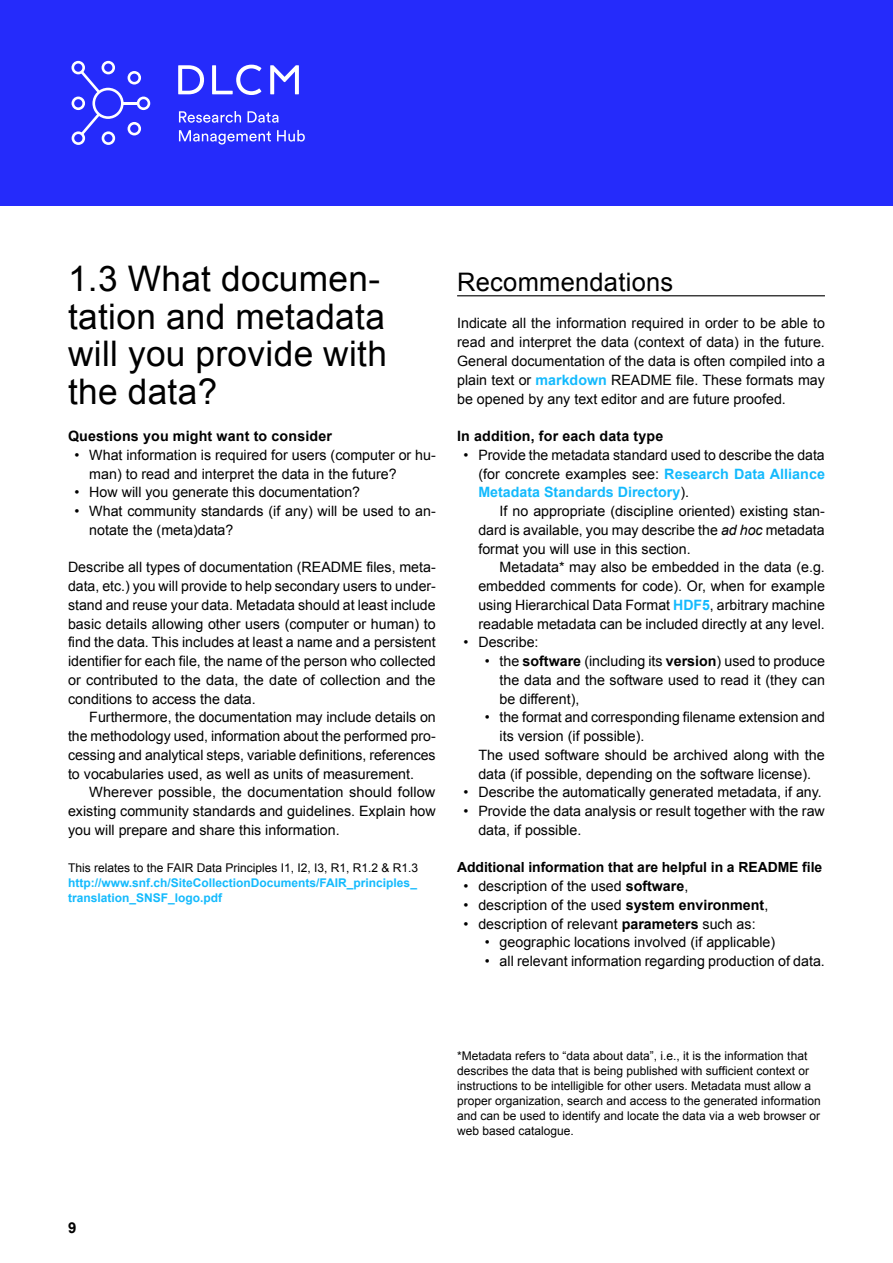
<style>
.page{position:relative;width:893px;height:1263px;background:#fff}
.page>*{position:absolute;margin:0;border:0;box-sizing:border-box;transform-origin:0 0}
.t1{font:35.25px/37.5px "Arial";letter-spacing:.01em;color:#000}
.t2{font:25.5px "Arial";letter-spacing:.01em;color:#000}
.t3{font:700 15px "Arial";color:#000}
.t4{font:14.25px/18.8px "Arial";color:#000;text-align:justify}
.t5{font:700 14.25px "Arial";letter-spacing:.01em;color:#000}
.t6{font:700 13.95px "Arial";letter-spacing:-.005em;color:#000}
.t7{font:12px/15px "Arial";color:#000}
.t8{font:700 12px/15px "Arial";color:#14bafd}
.s1{font-weight:700;color:#14bafd}
.s2{font-style:italic}
.s3{font-weight:700}
</style>
<div class="page">
<div style="left:0;top:0;width:893px;height:206px;background:#252bfb"></div>
<svg style="left:71px;top:61px;width:79px;height:84px"></svg>
<svg style="left:179px;top:111px;width:62px;height:12px"></svg>
<svg style="left:248px;top:111px;width:31px;height:12px"></svg>
<svg style="left:179px;top:130px;width:92px;height:15px"></svg>
<svg style="left:277px;top:130px;width:28px;height:12px"></svg>
<svg style="left:178px;top:65px;width:26px;height:29px"></svg>
<svg style="left:212px;top:65px;width:49px;height:30px"></svg>
<svg style="left:270px;top:65px;width:29px;height:29px"></svg>
<hr style="left:457px;top:295px;width:368px;height:1px;background:#000">
<h1 class="t1" style="left:68px;top:260px;width:320px">1.3 What documen&shy;tation and metadata will you provide with the data?</h1>
<p class="t5" style="left:68px;top:427px;width:265px">Questions you might want to consider</p>
<p class="t4" style="left:89px;top:445px;width:348px;text-indent:-15px">• What information is required for users (computer or hu&shy;man) to read and interpret the data in the future?</p>
<p class="t4" style="left:74px;top:483px;width:287px">• How will you generate this documentation?</p>
<p class="t4" style="left:89px;top:502px;width:348px;text-indent:-15px">• What community standards (if any) will be used to an&shy;notate the (meta)data?</p>
<p class="t4" style="left:68px;top:558px;width:369px">Describe all types of documentation (README files, meta&shy;data, etc.) you will provide to help secondary users to under&shy;stand and reuse your data. Metadata should at least include basic details allowing other users (computer or human) to find the data. This includes at least a name and a persistent identifier for each file, the name of the person who collected or contributed to the data, the date of collection and the conditions to access the data.</p>
<p class="t4" style="left:68px;top:708px;width:369px;text-indent:21px">Furthermore, the documentation may include details on the methodology used, information about the performed pro&shy;cessing and analytical steps, variable definitions, references to vocabularies used, as well as units of measurement.</p>
<p class="t4" style="left:68px;top:783px;width:369px;text-indent:21px">Wherever possible, the documentation should follow existing community standards and guidelines. Explain how you will prepare and share this information.</p>
<p class="t7" style="left:68px;top:861px;width:352px">This relates to the FAIR Data Principles I1, I2, I3, R1, R1.2 &amp; R1.3</p>
<p class="t8" style="left:68px;top:876px;width:350px">http://www.snf.ch/SiteCollectionDocuments/FAIR_principles_ translation_SNSF_logo.pdf</p>
<h2 class="t2" style="left:457px;top:265px;width:218px">Recommendations</h2>
<p class="t4" style="left:457px;top:314px;width:369px">Indicate all the information required in order to be able to read and interpret the data (context of data) in the future.<br>General documentation of the data is often compiled into a plain text or <span class="s1">markdown</span> README file. These formats may be opened by any text editor and are future proofed.</p>
<p class="t5" style="left:457px;top:427px;width:208px">In addition, for each data type</p>
<p class="t4" style="left:478px;top:445px;width:348px;text-indent:-15px">• Provide the metadata standard used to describe the data (for concrete examples see: <span class="s1">Research Data Alliance Metadata Standards Directory</span>).</p>
<p class="t4" style="left:478px;top:502px;width:348px;text-indent:21px">If no appropriate (discipline oriented) existing stan&shy;dard is available, you may describe the <span class="s2">ad hoc</span> metadata format you will use in this section.</p>
<p class="t4" style="left:478px;top:558px;width:348px;text-indent:21px">Metadata* may also be embedded in the data (e.g. embedded comments for code). Or, when for example using Hierarchical Data Format <span class="s1">HDF5</span>, arbitrary machine readable metadata can be included directly at any level.</p>
<p class="t4" style="left:463px;top:633px;width:77px">• Describe:</p>
<p class="t4" style="left:500px;top:652px;width:327px;text-indent:-15px">• the <span class="s3">software</span> (including its <span class="s3">version</span>) used to produce the data and the software used to read it (they can be different),</p>
<p class="t4" style="left:485px;top:708px;width:342px">• the format and corresponding filename extension and</p>
<p class="t4" style="left:500px;top:727px;width:146px">its version (if possible).</p>
<p class="t4" style="left:478px;top:745px;width:348px">The used software should be archived along with the</p>
<p class="t4" style="left:478px;top:764px;width:334px">data (if possible, depending on the software license).</p>
<p class="t4" style="left:463px;top:783px;width:360px">• Describe the automatically generated metadata, if any.</p>
<p class="t4" style="left:478px;top:802px;width:348px;text-indent:-15px">• Provide the data analysis or result together with the raw data, if possible.</p>
<p class="t6" style="left:457px;top:858px;width:367px">Additional information that are helpful in a README file</p>
<p class="t4" style="left:463px;top:877px;width:226px">• description of the used <span class="s3">software</span>,</p>
<p class="t4" style="left:463px;top:895px;width:306px">• description of the used <span class="s3">system environment</span>,</p>
<p class="t4" style="left:463px;top:914px;width:294px">• description of relevant <span class="s3">parameters</span> such as:</p>
<p class="t4" style="left:485px;top:933px;width:292px">• geographic locations involved (if applicable)</p>
<p class="t4" style="left:485px;top:952px;width:342px">• all relevant information regarding production of data.</p>
<p class="t7" style="left:457px;top:1048px;width:365px">*Metadata refers to “data about data”, i.e., it is the information that describes the data that is being published with sufficient context or instructions to be intelligible for other users. Metadata must allow a proper organization, search and access to the generated information and can be used to identify and locate the data via a web browser or web based catalogue.</p>
<p class="t3" style="left:68px;top:1217px;width:10px">9</p>
</div>
